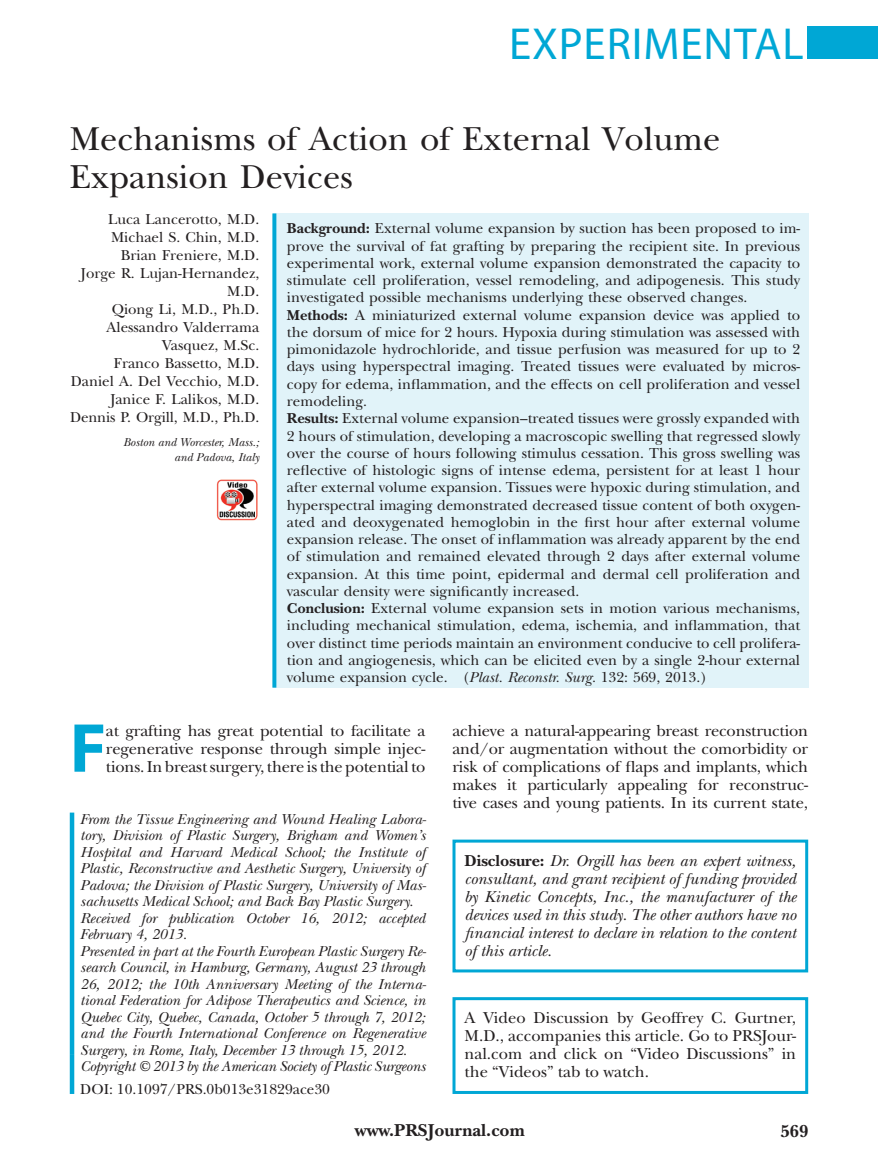
<style>
.page{position:relative;width:878px;height:1175px;background:#fff}
.page>*{position:absolute;margin:0;border:0;box-sizing:border-box;transform-origin:0 0}
.t1{font:700 69.9px "Myriad Pro";color:#00a7d5}
.t2{font:45px "Myriad Pro";letter-spacing:.02em;color:#00a7d5}
.t3{font:34.5px/37.5px "New Baskerville";color:#231f20}
.t4{font:700 18px "New Baskerville";color:#231f20}
.t5{font:16.5px/18px "New Baskerville";letter-spacing:-.01em;color:#231f20;text-align:justify}
.t6{font:italic 16.5px/18px "New Baskerville";color:#231f20;text-align:justify}
.t7{font:15px/17.2px "New Baskerville";color:#231f20;text-align:right}
.t8{font:italic 15px/16.5px "New Baskerville";color:#231f20}
.t9{font:italic 12px/15px "New Baskerville";color:#231f20;text-align:right}
.s1{font-weight:700}
.s2{font-style:italic}
.s3{font-weight:700;font-style:normal}
</style>
<div class="page">
<div style="left:807px;top:26px;width:71px;height:33px;background:#00a7d5"></div>
<div style="left:452px;top:839px;width:356px;height:133px;border:3px solid #00a7d5"></div>
<hr style="left:70px;top:1054px;width:4px;height:40px;background:#00a7d5">
<div style="left:273px;top:213px;width:536px;height:474px;background:#e1f3f9"></div>
<svg style="left:272px;top:213px;width:4px;height:474px;background:#19afd9"></svg>
<hr style="left:70px;top:812px;width:4px;height:242px;background:#00a7d5">
<div style="left:452px;top:997px;width:356px;height:97px;border:3px solid #00a7d5"></div>
<img style="left:216px;top:479px;width:42px;height:42px">
<h2 class="t2" style="left:509px;top:16px;width:296px">EXPERIMENTAL</h2>
<h3 class="t3" style="left:70px;top:121px;width:652px">Mechanisms of Action of External Volume<br>Expansion Devices</h3>
<p class="t7" style="left:70px;top:211px;width:191px;line-height:18px">Luca Lancerotto, M.D.<br>Michael S. Chin, M.D.<br>Brian Freniere, M.D.<br>Jorge R. Lujan-Hernandez,<br>M.D.<br>Qiong Li, M.D., Ph.D.<br>Alessandro Valderrama<br>Vasquez, M.Sc.<br>Franco Bassetto, M.D.<br>Daniel A. Del Vecchio, M.D.<br>Janice F. Lalikos, M.D.<br>Dennis P. Orgill, M.D., Ph.D.</p>
<p class="t9" style="left:123px;top:434px;width:138px">Boston and Worcester, Mass.; and Padova, Italy</p>
<p class="t7" style="left:287px;top:220px;width:515px;text-align:left"><span class="s1">Background:</span> External volume expansion by suction has been proposed to im&shy;prove the survival of fat grafting by preparing the recipient site. In previous experimental work, external volume expansion demonstrated the capacity to stimulate cell proliferation, vessel remodeling, and adipogenesis. This study investigated possible mechanisms underlying these observed changes.<br><span class="s1">Methods:</span> A miniaturized external volume expansion device was applied to the dorsum of mice for 2 hours. Hypoxia during stimulation was assessed with pimonidazole hydrochloride, and tissue perfusion was measured for up to 2 days using hyperspectral imaging. Treated tissues were evaluated by micros&shy;copy for edema, inflammation, and the effects on cell proliferation and vessel remodeling.<br><span class="s1">Results:</span> External volume expansion–treated tissues were grossly expanded with 2 hours of stimulation, developing a macroscopic swelling that regressed slowly over the course of hours following stimulus cessation. This gross swelling was reflective of histologic signs of intense edema, persistent for at least 1 hour after external volume expansion. Tissues were hypoxic during stimulation, and hyperspectral imaging demonstrated decreased tissue content of both oxygen&shy;ated and deoxygenated hemoglobin in the first hour after external volume expansion release. The onset of inflammation was already apparent by the end of stimulation and remained elevated through 2 days after external volume expansion. At this time point, epidermal and dermal cell proliferation and vascular density were significantly increased.<br><span class="s1">Conclusion:</span> External volume expansion sets in motion various mechanisms, including mechanical stimulation, edema, ischemia, and inflammation, that over distinct time periods maintain an environment conducive to cell prolifera&shy;tion and angiogenesis, which can be elicited even by a single 2-hour external volume expansion cycle. (<span class="s2">Plast. Reconstr. Surg.</span> 132: 569, 2013.)</p>
<h1 class="t1" style="left:70px;top:702px;width:38px">F</h1>
<p class="t5" style="left:106px;top:721px;width:321px">at grafting has great potential to facilitate a regenerative response through simple injec&shy;tions. In breast surgery, there is the potential to</p>
<p class="t5" style="left:452px;top:721px;width:357px">achieve a natural-appearing breast reconstruction and/or augmentation without the comorbidity or risk of complications of flaps and implants, which makes it particularly appealing for reconstruc&shy;tive cases and young patients. In its current state,</p>
<p class="t8" style="left:80px;top:810px;width:347px">From the Tissue Engineering and Wound Healing Labora&shy;tory, Division of Plastic Surgery, Brigham and Women’s Hospital and Harvard Medical School; the Institute of Plastic, Reconstructive and Aesthetic Surgery, University of Padova; the Division of Plastic Surgery, University of Mas&shy;sachusetts Medical School; and Back Bay Plastic Surgery.<br>Received for publication October 16, 2012; accepted February 4, 2013.<br>Presented in part at the Fourth European Plastic Surgery Re&shy;search Council, in Hamburg, Germany, August 23 through 26, 2012; the 10th Anniversary Meeting of the Interna&shy;tional Federation for Adipose Therapeutics and Science, in Quebec City, Quebec, Canada, October 5 through 7, 2012; and the Fourth International Conference on Regenerative Surgery, in Rome, Italy, December 13 through 15, 2012.</p>
<p class="t6" style="left:464px;top:851px;width:333px"><span class="s3">Disclosure:</span> Dr. Orgill has been an expert witness, consultant, and grant recipient of funding provided by Kinetic Concepts, Inc., the manufacturer of the devices used in this study. The other authors have no financial interest to declare in relation to the content of this article.</p>
<p class="t5" style="left:464px;top:1009px;width:333px">A Video Discussion by Geoffrey C. Gurtner, M.D., accompanies this article. Go to PRSJour&shy;nal.com and click on “Video Discussions” in the “Videos” tab to watch.</p>
<p class="t8" style="left:80px;top:1058px;width:346px">Copyright © 2013 by the American Society of Plastic Surgeons</p>
<p class="t7" style="left:80px;top:1080px;width:251px">DOI: 10.1097/PRS.0b013e31829ace30</p>
<p class="t4" style="left:355px;top:1119px;width:171px">www.PRSJournal.com</p>
<p class="t4" style="left:780px;top:1120px;width:30px">569</p>
</div>
